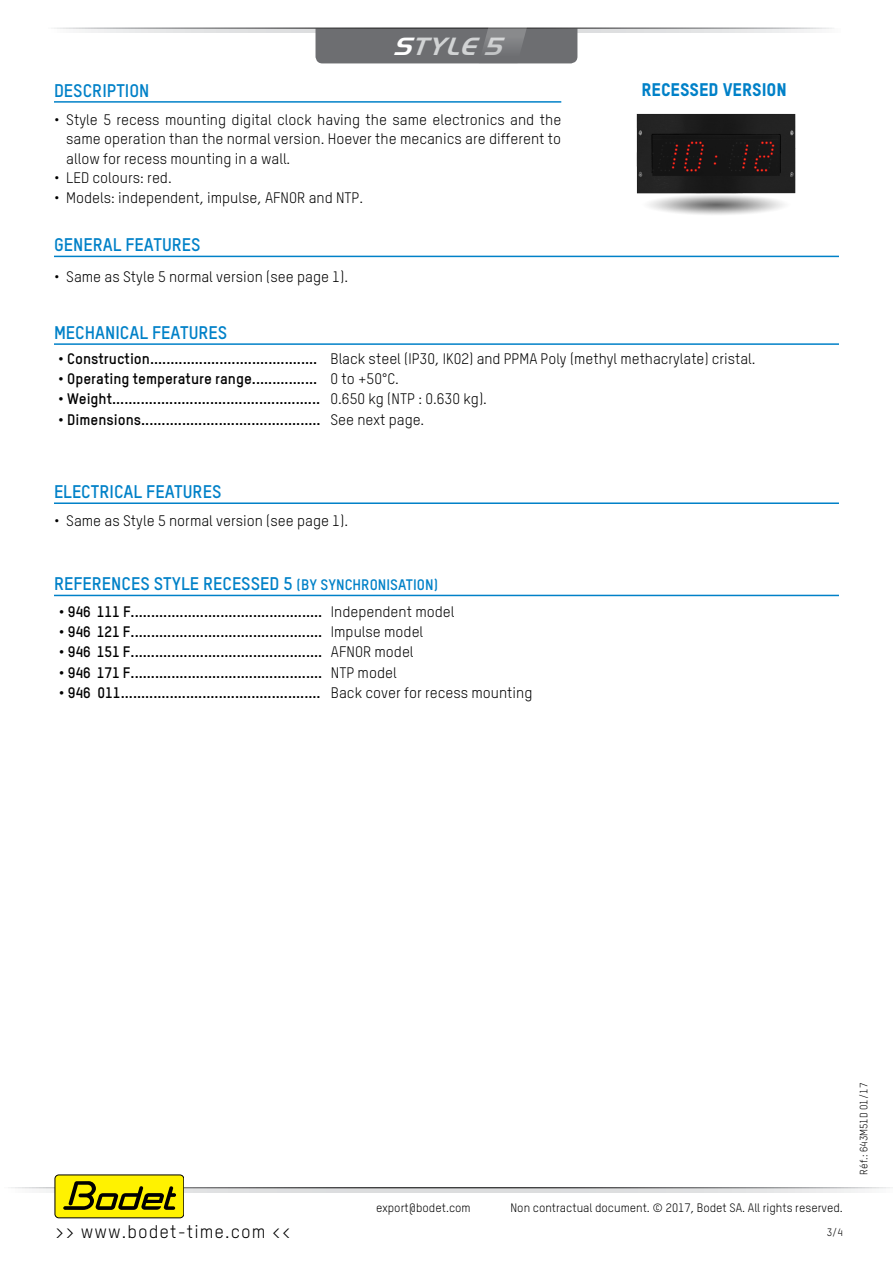
<style>
.page{position:relative;width:893px;height:1263px;background:#fff}
.page>*{position:absolute;margin:0;border:0;box-sizing:border-box;transform-origin:0 0}
.t1{font:italic 700 25.8px "Handel Got D";color:#d1d3d4}
.t2{font:700 18px "TSTARPRO";color:#0081c8}
.t3{font:18px "TSTARPRO";letter-spacing:.06em;color:#000}
.t4{font:18px "TSTARPRO Headline";color:#0081c8}
.t5{font:700 15px "TSTARPRO";color:#000}
.t6{font:15px/19.5px "TSTARPRO";color:#000;text-align:justify}
.t7{font:12px "TSTARPRO";color:#000}
.t8{font:10.5px "TSTARPRO";color:#000}
.s1{color:#fff}
.s2{font-weight:700}
.s3{font-weight:400}
.s4{font-size:15px}
</style>
<div class="page">
<svg style="left:82px;top:29px;width:731px;height:4px"></svg>
<svg style="left:315px;top:27px;width:262px;height:36px"></svg>
<svg style="left:18px;top:1188px;width:868px;height:4px"></svg>
<div style="left:55px;top:1175px;width:129px;height:43px;background:#fff200;border-radius:4px"></div>
<div style="left:55px;top:1175px;width:129px;height:43px;border:1px solid #000;border-radius:4px"></div>
<svg style="left:63px;top:1181px;width:113px;height:29px"></svg>
<hr style="left:54px;top:256px;width:785px;height:1px;background:#0081c8">
<hr style="left:54px;top:343px;width:785px;height:2px;background:#0081c8">
<hr style="left:54px;top:502px;width:785px;height:2px;background:#0081c8">
<hr style="left:54px;top:595px;width:785px;height:1px;background:#0081c8">
<hr style="left:54px;top:101px;width:507px;height:2px;background:#0081c8">
<img style="left:583px;top:113px;width:256px;height:145px">
<h1 class="t1" style="left:392px;top:30px;width:121px"><span class="s1">S</span>tyle5</h1>
<p class="t2" style="left:54px;top:79px;width:97px">DESCRIPTION</p>
<p class="t6" style="left:66px;top:110px;width:497px;text-indent:-12px">• Style 5 recess mounting digital clock having the same electronics and the same operation than the normal version. Hoever the mecanics are different to allow for recess mounting in a wall.</p>
<p class="t6" style="left:54px;top:168px;width:119px">• LED colours: red.</p>
<p class="t6" style="left:54px;top:188px;width:311px">• Models: independent, impulse, AFNOR and NTP.</p>
<p class="t2" style="left:54px;top:234px;width:148px">GENERAL FEATURES</p>
<p class="t6" style="left:54px;top:266px;width:296px">• Same as Style 5 normal version (see page 1).</p>
<p class="t2" style="left:54px;top:321px;width:175px">MECHANICAL FEATURES</p>
<p class="t4" style="left:641px;top:78px;width:147px">RECESSED VERSION</p>
<p class="t6" style="left:58px;top:349px;width:699px"><span class="s2">• CONSTRUCTION.........................................</span> Black steel (IP30, IK02) and PPMA Poly (methyl methacrylate) cristal.</p>
<p class="t5" style="left:58px;top:369px;width:342px">• OPERATING TEMPERATURE RANGE................ <span class="s3">0 to +50°C.</span></p>
<p class="t5" style="left:58px;top:390px;width:430px">• WEIGHT................................................... <span class="s3">0.650 kg (NTP : 0.630 kg).</span></p>
<p class="t5" style="left:58px;top:410px;width:368px">• DIMENSIONS............................................ <span class="s3">See next page.</span></p>
<p class="t2" style="left:54px;top:480px;width:169px">ELECTRICAL FEATURES</p>
<p class="t6" style="left:54px;top:511px;width:296px">• Same as Style 5 normal version (see page 1).</p>
<p class="t2" style="left:54px;top:573px;width:386px">REFERENCES STYLE RECESSED 5 <span class="s4">(BY SYNCHRONISATION)</span></p>
<p class="t5" style="left:59px;top:602px;width:397px">• 946 111 F............................................... <span class="s3">Independent model</span></p>
<p class="t5" style="left:59px;top:622px;width:366px">• 946 121 F............................................... <span class="s3">Impulse model</span></p>
<p class="t5" style="left:59px;top:643px;width:356px">• 946 151 F............................................... <span class="s3">AFNOR model</span></p>
<p class="t5" style="left:59px;top:663px;width:339px">• 946 171 F............................................... <span class="s3">NTP model</span></p>
<p class="t5" style="left:59px;top:683px;width:475px">• 946 011................................................. <span class="s3">Back cover for recess mounting</span></p>
<p class="t3" style="left:55px;top:1220px;width:237px">&gt;&gt; www.bodet-time.com &lt;&lt;</p>
<p class="t7" style="left:376px;top:1200px;width:96px">export@bodet.com</p>
<p class="t7" style="left:510px;top:1200px;width:334px">Non contractual document. © 2017, Bodet SA. All rights reserved.</p>
<p class="t8" style="left:827px;top:1226px;width:18px">3/4</p>
<p class="t8" style="left:857px;top:1174px;width:93px;rotate:-90deg">Réf.: 643M51D 01/17</p>
</div>
